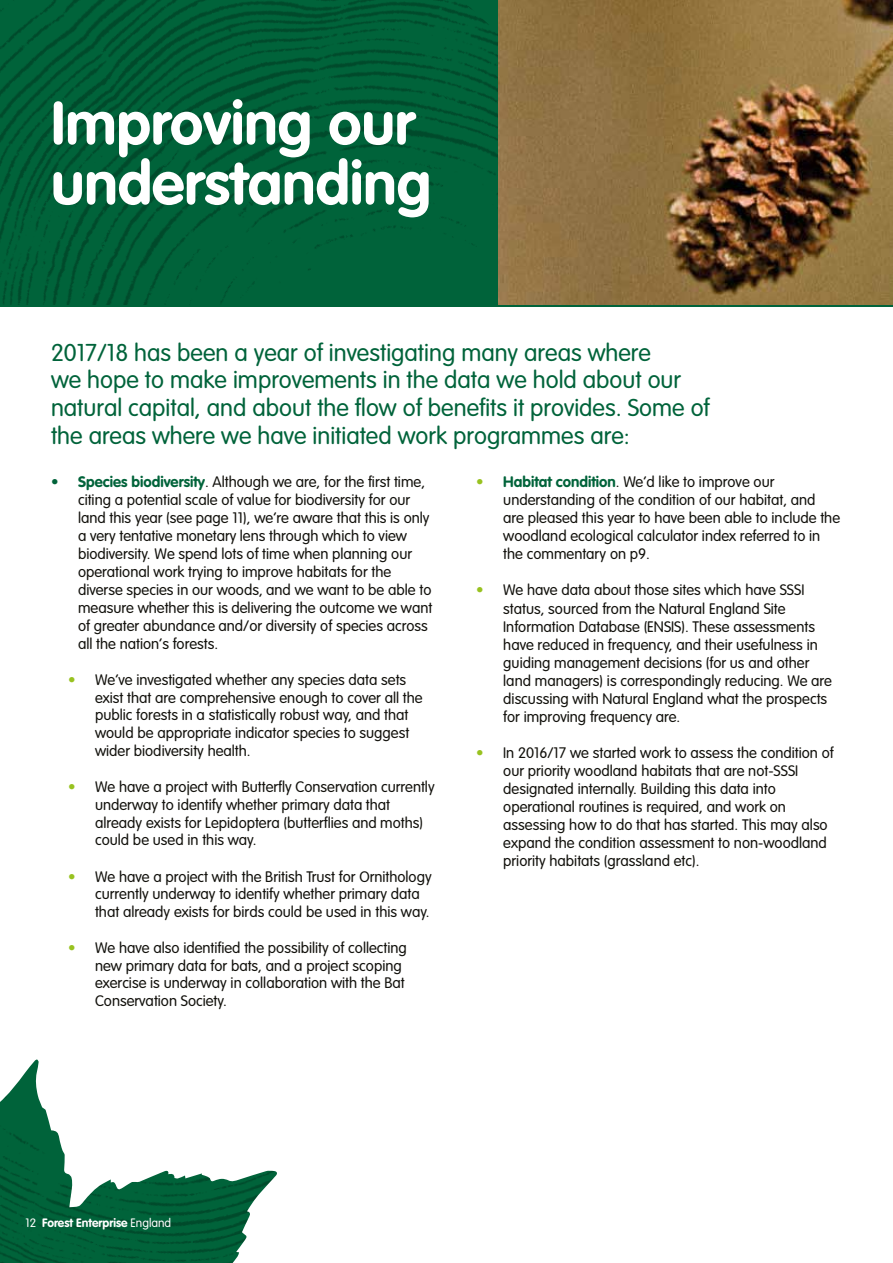
<style>
.page{position:relative;width:893px;height:1263px;background:#fff}
.page>*{position:absolute;margin:0;border:0;box-sizing:border-box;transform-origin:0 0}
.t1{font:700 60px/60px "VAG Rounded";color:#fff}
.t2{font:300 24px/27.6px "VAG Rounded";color:#00633a}
.t3{font:300 15px/18px "VAG Rounded";color:#12110c}
.t4{font:300 15px/18px "VAG Rounded Std";color:#12110c}
.t5{font:700 12px "VAG Rounded";color:#fff}
.s1{font-family:"VAG Rounded";color:#00633a}
.s2{font-family:"VAG Rounded";font-weight:700;color:#00633a}
.s3{font-family:"VAG Rounded"}
.s4{color:#98c220}
.s5{font-weight:700;color:#98c220}
.s6{font-weight:700;color:#00633a}
.s7{font-weight:300}
</style>
<div class="page">
<img style="left:497px;top:0;width:396px;height:306px">
<img style="left:0;top:0;width:497px;height:306px">
<hr style="left:0;top:306px;width:893px;height:1px;background:#00633a">
<img style="left:0;top:1059px;width:277px;height:204px">
<h1 class="t1" style="left:51px;top:93px;width:382px">Improving our understanding</h1>
<h2 class="t2" style="left:51px;top:339px;width:660px">2017/18 has been a year of investigating many areas where<br>we hope to make improvements in the data we hold about our natural capital, and about the flow of benefits it provides. Some of the areas where we have initiated work programmes are:</h2>
<p class="t4" style="left:78px;top:473px;width:353px;text-indent:-27px"><span class="s1">•</span> <span class="s2">Species biodiversity</span><span class="s3">.</span> Although we are, for the first time, citing a potential scale of value for biodiversity for our land this year (see page 11), <span class="s3">we’re aware that this is only</span></p>
<p class="t3" style="left:78px;top:527px;width:356px">a very tentative monetary lens through which to view biodiversity. We spend lots of time when planning our operational work trying to improve habitats for the diverse species in our woods, and we want to be able to measure whether this is delivering the outcome we want of greater abundance and/or diversity of species across all the nation’s forests.</p>
<p class="t3" style="left:95px;top:670px;width:329px;text-indent:-27px"><span class="s4">•</span> We’ve investigated whether any species data sets exist that are comprehensive enough to cover all the public forests in a statistically robust way, and that would be appropriate indicator species to suggest wider biodiversity health.</p>
<p class="t3" style="left:95px;top:778px;width:341px;text-indent:-27px"><span class="s4">•</span> We have a project with Butterfly Conservation currently underway to identify whether primary data that already exists for Lepidoptera (butterflies and moths) could be used in this way.</p>
<p class="t3" style="left:95px;top:867px;width:338px;line-height:17.5px;text-indent:-27px"><span class="s4">•</span> We have a project with the British Trust for Ornithology currently underway to identify whether primary data that already exists for birds could be used in this way.</p>
<p class="t3" style="left:95px;top:939px;width:313px;text-indent:-27px"><span class="s4">•</span> We have also identified the possibility of collecting new primary data for bats, and a project scoping exercise is underway in collaboration with the Bat Conservation Society.</p>
<p class="t3" style="left:503px;top:473px;width:338px;text-indent:-27px"><span class="s5">•</span> <span class="s6">Habitat condition</span>. We’d like to improve our understanding of the condition of our habitat, and are pleased this year to have been able to include the woodland ecological calculator index referred to in the commentary on p9.</p>
<p class="t3" style="left:503px;top:581px;width:330px;text-indent:-27px"><span class="s4">•</span> We have data about those sites which have SSSI status, sourced from the Natural England Site Information Database (ENSIS). These assessments have reduced in frequency, and their usefulness in guiding management decisions (for us and other land managers) is correspondingly reducing. We are discussing with Natural England what the prospects for improving frequency are.</p>
<p class="t3" style="left:503px;top:744px;width:332px;text-indent:-27px"><span class="s4">•</span> In 2016/17 we started work to assess the condition of our priority woodland habitats that are not-SSSI designated internally. Building this data into operational routines is required, and work on assessing how to do that has started. This may also expand the condition assessment to non-woodland priority habitats (grassland etc).</p>
<p class="t5" style="left:26px;top:1215px;width:147px"><span class="s7">12</span> Forest Enterprise <span class="s7">England</span></p>
</div>
